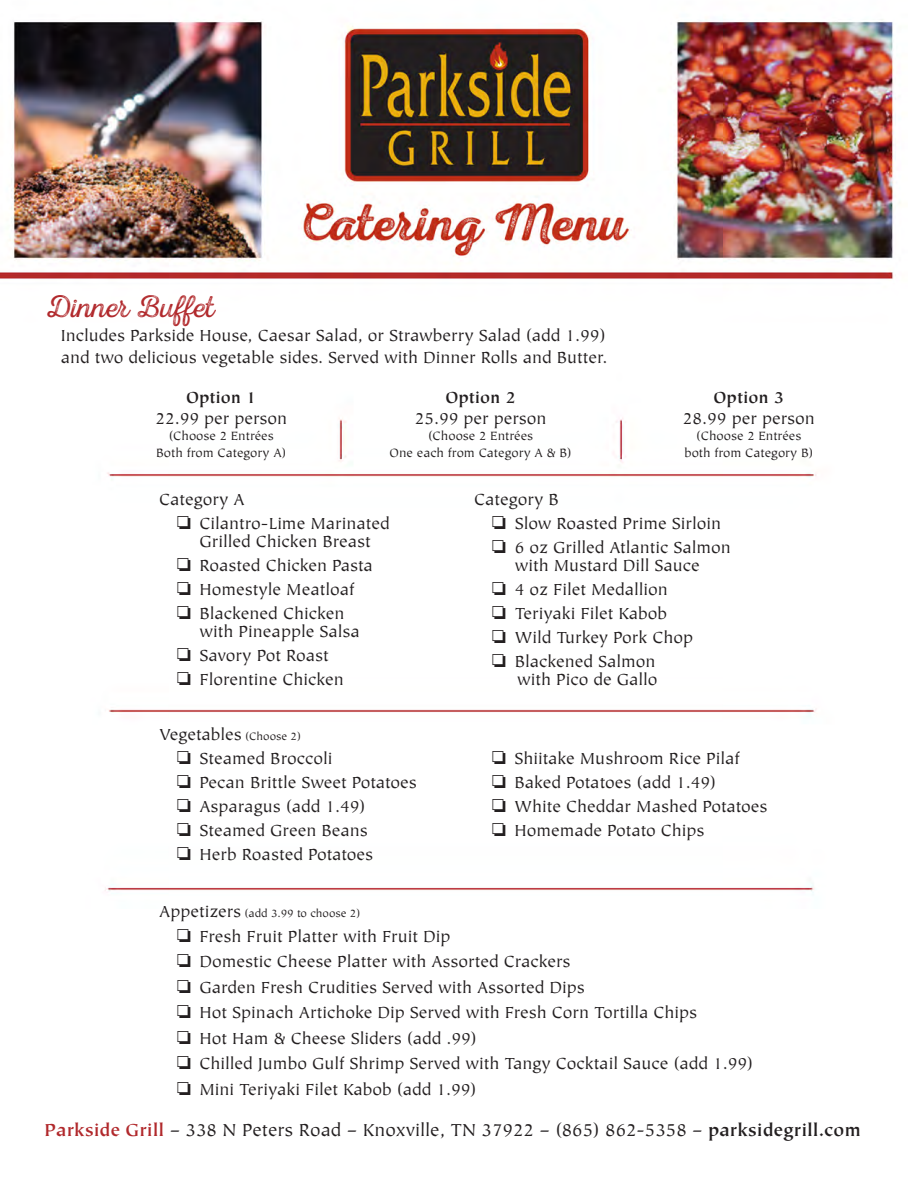
<style>
.page{position:relative;width:920px;height:1188px;background:#fff}
.page>*{position:absolute;margin:0;border:0;box-sizing:border-box;transform-origin:0 0}
.t1{font:31.5px "Nexa Rust Script L 03";color:#b1292c}
.t2{font:19.5px "Tiepolo Std";color:#231f20}
.t3{font:18px "Tiepolo Std";color:#231f20}
.t4{font:700 18px "Tiepolo Std";color:#231f20}
.t5{font:13.5px "Tiepolo Std";color:#231f20}
.t6{font:12px "Tiepolo Std";color:#231f20}
.s1{font-family:"Monotype Sorts"}
.s2{font-size:12px}
.s3{font-size:18px}
.s4{font-weight:700;color:#b1292c}
.s5{font-weight:700}
</style>
<div class="page">
<img style="left:0;top:19px;width:900px;height:874px">
<p class="t1" style="left:46px;top:289px;width:170px">Dinner Buffet</p>
<p class="t3" style="left:61px;top:325px;width:546px">Includes Parkside House, Caesar Salad, or Strawberry Salad (add 1.99)</p>
<p class="t3" style="left:61px;top:347px;width:548px">and two delicious vegetable sides. Served with Dinner Rolls and Butter.</p>
<p class="t4" style="left:186px;top:387px;width:72px">Option 1</p>
<p class="t3" style="left:155px;top:409px;width:133px">22.99 per person</p>
<p class="t5" style="left:169px;top:429px;width:106px">(Choose 2 Entrées</p>
<p class="t5" style="left:156px;top:445px;width:132px">Both from Category A)</p>
<p class="t4" style="left:445px;top:387px;width:72px">Option 2</p>
<p class="t3" style="left:414px;top:409px;width:133px">25.99 per person</p>
<p class="t5" style="left:428px;top:429px;width:106px">(Choose 2 Entrées</p>
<p class="t5" style="left:389px;top:445px;width:184px">One each from Category A &amp; B)</p>
<p class="t3" style="left:159px;top:489px;width:87px">Category A</p>
<p class="t3" style="left:474px;top:489px;width:86px">Category B</p>
<p class="t4" style="left:713px;top:387px;width:72px">Option 3</p>
<p class="t3" style="left:682px;top:409px;width:133px">28.99 per person</p>
<p class="t5" style="left:696px;top:429px;width:106px">(Choose 2 Entrées</p>
<p class="t5" style="left:684px;top:445px;width:130px">both from Category B)</p>
<p class="t3" style="left:177px;top:514px;width:214px"><span class="s1">O</span> Cilantro-Lime Marinated</p>
<p class="t3" style="left:199px;top:532px;width:172px">Grilled Chicken Breast</p>
<p class="t3" style="left:177px;top:556px;width:197px"><span class="s1">O</span> Roasted Chicken Pasta</p>
<p class="t3" style="left:177px;top:580px;width:179px"><span class="s1">O</span> Homestyle Meatloaf</p>
<p class="t3" style="left:177px;top:604px;width:169px"><span class="s1">O</span> Blackened Chicken</p>
<p class="t3" style="left:199px;top:622px;width:162px">with Pineapple Salsa</p>
<p class="t3" style="left:177px;top:646px;width:153px"><span class="s1">O</span> Savory Pot Roast</p>
<p class="t3" style="left:177px;top:670px;width:168px"><span class="s1">O</span> Florentine Chicken</p>
<p class="t3" style="left:159px;top:724px;width:143px">Vegetables <span class="s2">(Choose 2)</span></p>
<p class="t3" style="left:177px;top:749px;width:157px"><span class="s1">O</span> Steamed Broccoli</p>
<p class="t3" style="left:177px;top:773px;width:241px"><span class="s1">O</span> Pecan Brittle Sweet Potatoes</p>
<p class="t3" style="left:177px;top:797px;width:190px"><span class="s1">O</span> Asparagus (add 1.49)</p>
<p class="t3" style="left:177px;top:821px;width:192px"><span class="s1">O</span> Steamed Green Beans</p>
<p class="t3" style="left:177px;top:845px;width:197px"><span class="s1">O</span> Herb Roasted Potatoes</p>
<p class="t6" style="left:159px;top:907px;width:203px"><span class="s3">Appetizers</span> (add 3.99 to choose 2)</p>
<p class="t3" style="left:492px;top:514px;width:230px"><span class="s1">O</span> Slow Roasted Prime Sirloin</p>
<p class="t3" style="left:492px;top:538px;width:240px"><span class="s1">O</span> 6 oz Grilled Atlantic Salmon</p>
<p class="t3" style="left:514px;top:556px;width:187px">with Mustard Dill Sauce</p>
<p class="t3" style="left:492px;top:580px;width:177px"><span class="s1">O</span> 4 oz Filet Medallion</p>
<p class="t3" style="left:492px;top:604px;width:176px"><span class="s1">O</span> Teriyaki Filet Kabob</p>
<p class="t3" style="left:492px;top:628px;width:202px"><span class="s1">O</span> Wild Turkey Pork Chop</p>
<p class="t3" style="left:492px;top:652px;width:165px"><span class="s1">O</span> Blackened Salmon</p>
<p class="t3" style="left:517px;top:670px;width:142px">with Pico de Gallo</p>
<p class="t3" style="left:492px;top:749px;width:249px"><span class="s1">O</span> Shiitake Mushroom Rice Pilaf</p>
<p class="t3" style="left:492px;top:773px;width:225px"><span class="s1">O</span> Baked Potatoes (add 1.49)</p>
<p class="t3" style="left:492px;top:797px;width:277px"><span class="s1">O</span> White Cheddar Mashed Potatoes</p>
<p class="t3" style="left:492px;top:821px;width:214px"><span class="s1">O</span> Homemade Potato Chips</p>
<p class="t3" style="left:177px;top:926px;width:275px"><span class="s1">O</span> Fresh Fruit Platter with Fruit Dip</p>
<p class="t3" style="left:177px;top:952px;width:395px"><span class="s1">O</span> Domestic Cheese Platter with Assorted Crackers</p>
<p class="t3" style="left:177px;top:977px;width:409px"><span class="s1">O</span> Garden Fresh Crudities Served with Assorted Dips</p>
<p class="t3" style="left:177px;top:1003px;width:521px"><span class="s1">O</span> Hot Spinach Artichoke Dip Served with Fresh Corn Tortilla Chips</p>
<p class="t3" style="left:177px;top:1028px;width:301px"><span class="s1">O</span> Hot Ham &amp; Cheese Sliders (add .99)</p>
<p class="t3" style="left:177px;top:1054px;width:577px"><span class="s1">O</span> Chilled Jumbo Gulf Shrimp Served with Tangy Cocktail Sauce (add 1.99)</p>
<p class="t3" style="left:177px;top:1079px;width:301px"><span class="s1">O</span> Mini Teriyaki Filet Kabob (add 1.99)</p>
<p class="t2" style="left:45px;top:1119px;width:817px"><span class="s4">Parkside Grill</span> – 338 N Peters Road – Knoxville, TN 37922 – (865) 862-5358 – <span class="s5">parksidegrill.com</span></p>
</div>
